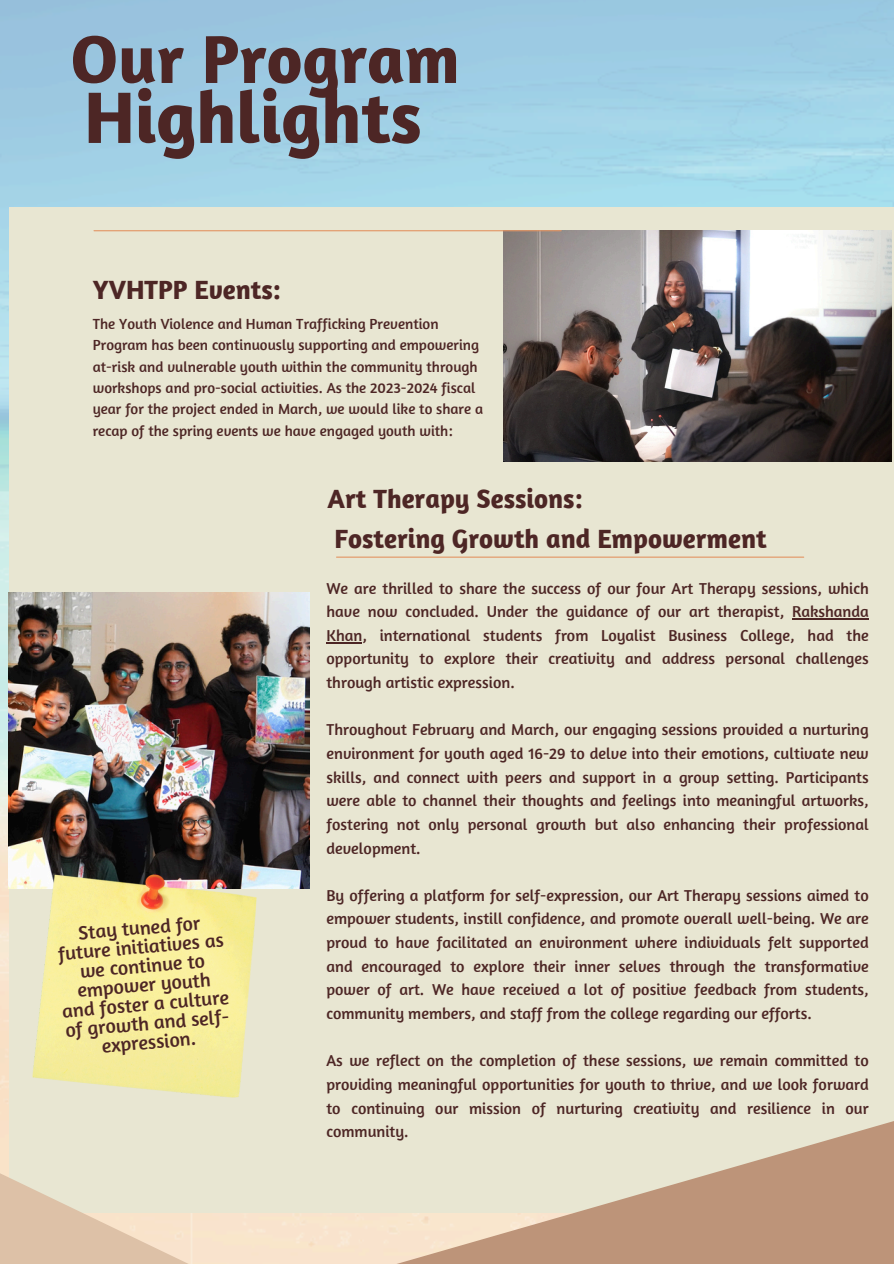
<style>
.page{position:relative;width:894px;height:1264px;background:#fff}
.page>*{position:absolute;margin:0;border:0;box-sizing:border-box;transform-origin:0 0}
.t1{font:700 74.1px "Amaranth";color:#4d2625}
.t2{font:700 68.85px "Amaranth";color:#4d2625}
.t3{font:700 27px "Amaranth";color:#4d2625}
.t4{font:19.8px/19.2px "Amaranth";color:#4d2625;text-align:center}
.t5{font:16.2px/23.7px "Amaranth";color:#4d2625;text-align:justify}
.t6{font:15px/21.3px "Amaranth";color:#4d2625}
</style>
<div class="page">
<img style="left:0;top:0;width:893px;height:1166px">
<div style="left:9px;top:207px;width:884px;height:1005px;background:#e8e6d2"></div>
<img style="left:9px;top:592px;width:300px;height:296px">
<hr style="left:336px;top:556px;width:467px;height:1px;background:#e39563">
<img style="left:504px;top:231px;width:387px;height:230px">
<hr style="left:94px;top:230px;width:467px;height:1px;background:#e39563">
<img style="left:32px;top:874px;width:224px;height:214px">
<hr style="left:791px;top:618px;width:77px;height:1px;background:#4d2625">
<hr style="left:326px;top:642px;width:36px;height:1px;background:#4d2625">
<svg style="left:127px;top:1030px;width:766px;height:233px"></svg>
<svg style="left:0;top:1166px;width:350px;height:97px"></svg>
<p class="t2" style="left:70px;top:16px;width:390px">Our Program</p>
<p class="t1" style="left:84px;top:71px;width:339px">Highlights</p>
<p class="t3" style="left:93px;top:273px;width:190px">YVHTPP Events:</p>
<p class="t6" style="left:93px;top:312px;width:392px">The Youth Violence and Human Trafficking Prevention Program has been continuously supporting and empowering at-risk and vulnerable youth within the community through workshops and pro-social activities. As the 2023-2024 fiscal year for the project ended in March, we would like to share a recap of the spring events we have engaged youth with:</p>
<p class="t4" style="left:55px;top:925px;width:169px;rotate:-5deg">Stay tuned for future initiatives as we continue to empower youth and foster a culture of growth and self&shy;expression.</p>
<p class="t3" style="left:327px;top:482px;width:257px">Art Therapy Sessions:</p>
<p class="t3" style="left:334px;top:521px;width:433px">Fostering Growth and Empowerment</p>
<p class="t5" style="left:326px;top:575px;width:543px">We are thrilled to share the success of our four Art Therapy sessions, which have now concluded. Under the guidance of our art therapist, Rakshanda Khan, international students from Loyalist Business College, had the opportunity to explore their creativity and address personal challenges through artistic expression.</p>
<p class="t5" style="left:326px;top:717px;width:543px">Throughout February and March, our engaging sessions provided a nurturing environment for youth aged 16-29 to delve into their emotions, cultivate new skills, and connect with peers and support in a group setting. Participants were able to channel their thoughts and feelings into meaningful artworks, fostering not only personal growth but also enhancing their professional development.</p>
<h2 class="t5" style="left:326px;top:883px;width:543px">By offering a platform for self-expression, our Art Therapy sessions aimed to empower students, instill confidence, and promote overall well-being. We are proud to have facilitated an environment where individuals felt supported and encouraged to explore their inner selves through the transformative power of art. We have received a lot of positive feedback from students, community members, and staff from the college regarding our efforts.</h2>
<p class="t5" style="left:326px;top:1048px;width:543px">As we reflect on the completion of these sessions, we remain committed to providing meaningful opportunities for youth to thrive, and we look forward to continuing our mission of nurturing creativity and resilience in our community.</p>
</div>
